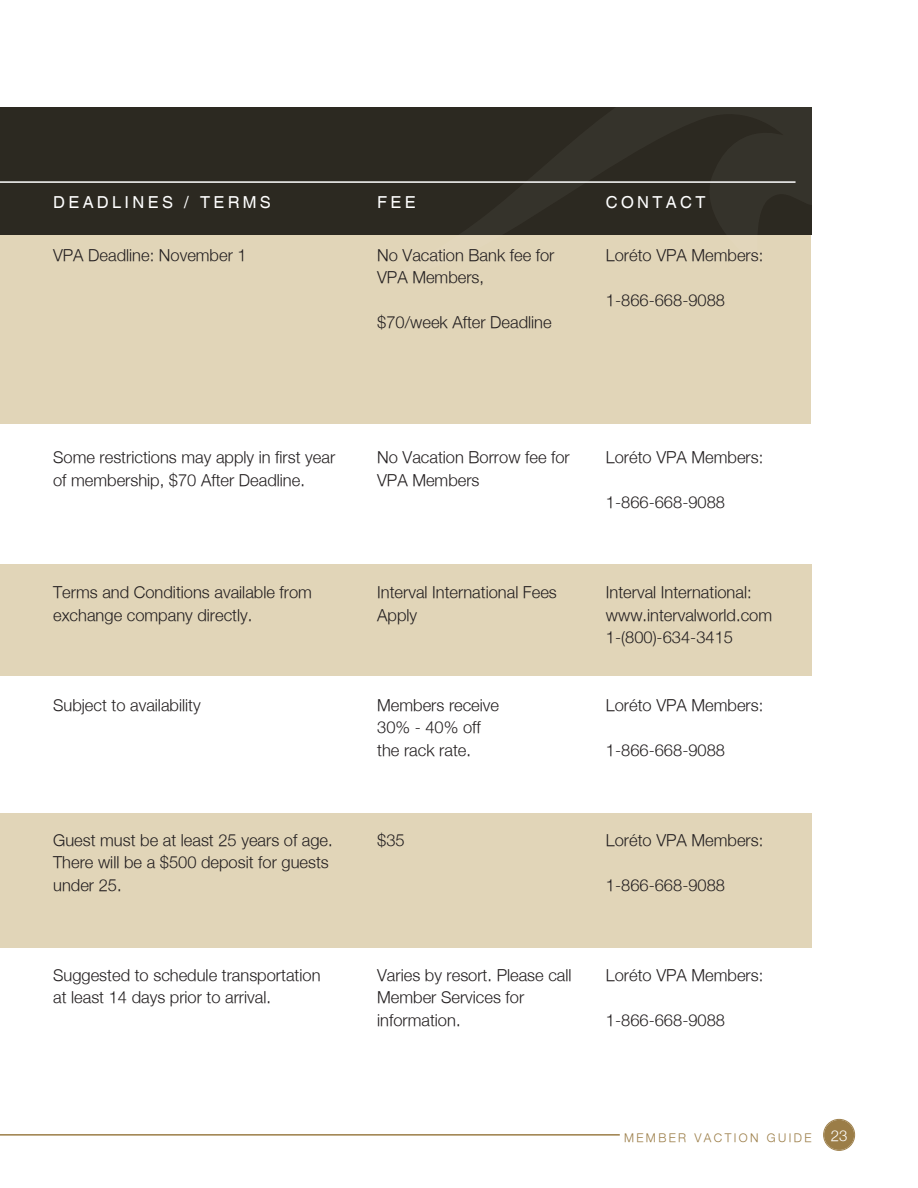
<style>
.page{position:relative;width:918px;height:1188px;background:#fff}
.page>*{position:absolute;margin:0;border:0;box-sizing:border-box;transform-origin:0 0}
.t1{font:300 16.5px "Helvetica Neue";color:#231f20}
.t2{font:16.5px "Helvetica";letter-spacing:.2em;color:#fff}
.t3{font:300 15px "Helvetica Neue";color:#fff}
.t4{font:300 12px "Helvetica Neue";letter-spacing:.2em;color:#9b7d47}
</style>
<div class="page">
<div style="left:824px;top:1120px;width:30px;height:30px;background:#9b7d47;border-radius:50%"></div>
<div style="left:823px;top:1119px;width:32px;height:32px;border:1px solid #9b7d47;border-radius:50%"></div>
<div style="left:825px;top:1121px;width:29px;height:28px;border:1px solid #9b7d47;border-radius:50%"></div>
<hr style="left:0;top:1134px;width:620px;height:2px;background:#9b7d47">
<div style="left:0;top:225px;width:811px;height:198px;background:#e1d5b8"></div>
<div style="left:0;top:107px;width:812px;height:127px;background:#2c2921"></div>
<svg style="left:382px;top:234px;width:430px;height:1px"></svg>
<div style="left:0;top:564px;width:812px;height:112px;background:#e1d5b8"></div>
<div style="left:0;top:813px;width:812px;height:135px;background:#e1d5b8"></div>
<hr style="left:0;top:181px;width:796px;height:2px;background:#fff">
<p class="t2" style="left:53px;top:193px;width:219px">DEADLINES / TERMS</p>
<p class="t2" style="left:377px;top:193px;width:40px">FEE</p>
<p class="t2" style="left:606px;top:193px;width:101px">CONTACT</p>
<p class="t1" style="left:53px;top:245px;width:195px">VPA Deadline: November 1</p>
<p class="t1" style="left:377px;top:245px;width:179px">No Vacation Bank fee for</p>
<p class="t1" style="left:377px;top:267px;width:108px">VPA Members,</p>
<p class="t1" style="left:377px;top:312px;width:176px">$70/week After Deadline</p>
<p class="t1" style="left:606px;top:245px;width:159px">Loréto VPA Members:</p>
<p class="t1" style="left:606px;top:290px;width:121px">1-866-668-9088</p>
<p class="t1" style="left:53px;top:447px;width:284px">Some restrictions may apply in first year</p>
<p class="t1" style="left:53px;top:470px;width:253px">of membership, $70 After Deadline.</p>
<p class="t1" style="left:53px;top:582px;width:260px">Terms and Conditions available from</p>
<p class="t1" style="left:53px;top:605px;width:201px">exchange company directly.</p>
<p class="t1" style="left:53px;top:695px;width:149px">Subject to availability</p>
<p class="t1" style="left:53px;top:830px;width:281px">Guest must be at least 25 years of age.</p>
<p class="t1" style="left:53px;top:852px;width:277px">There will be a $500 deposit for guests</p>
<p class="t1" style="left:53px;top:875px;width:70px">under 25.</p>
<p class="t1" style="left:53px;top:965px;width:269px">Suggested to schedule transportation</p>
<p class="t1" style="left:53px;top:987px;width:219px">at least 14 days prior to arrival.</p>
<p class="t1" style="left:377px;top:447px;width:194px">No Vacation Borrow fee for</p>
<p class="t1" style="left:377px;top:470px;width:104px">VPA Members</p>
<p class="t1" style="left:377px;top:582px;width:181px">Interval International Fees</p>
<p class="t1" style="left:377px;top:605px;width:42px">Apply</p>
<p class="t1" style="left:377px;top:695px;width:123px">Members receive</p>
<p class="t1" style="left:377px;top:717px;width:105px">30% - 40% off</p>
<p class="t1" style="left:377px;top:740px;width:95px">the rack rate.</p>
<p class="t1" style="left:377px;top:830px;width:29px">$35</p>
<p class="t1" style="left:377px;top:965px;width:196px">Varies by resort. Please call</p>
<p class="t1" style="left:377px;top:987px;width:149px">Member Services for</p>
<p class="t1" style="left:377px;top:1010px;width:85px">information.</p>
<p class="t1" style="left:606px;top:447px;width:159px">Loréto VPA Members:</p>
<p class="t1" style="left:606px;top:492px;width:121px">1-866-668-9088</p>
<p class="t1" style="left:606px;top:582px;width:147px">Interval International:</p>
<p class="t1" style="left:606px;top:605px;width:168px">www.intervalworld.com</p>
<p class="t1" style="left:606px;top:627px;width:129px">1-(800)-634-3415</p>
<p class="t1" style="left:606px;top:695px;width:159px">Loréto VPA Members:</p>
<p class="t1" style="left:606px;top:740px;width:121px">1-866-668-9088</p>
<p class="t1" style="left:606px;top:830px;width:159px">Loréto VPA Members:</p>
<p class="t1" style="left:606px;top:875px;width:121px">1-866-668-9088</p>
<p class="t1" style="left:606px;top:965px;width:159px">Loréto VPA Members:</p>
<p class="t1" style="left:606px;top:1010px;width:121px">1-866-668-9088</p>
<p class="t4" style="left:624px;top:1130px;width:189px">MEMBER VACTION GUIDE</p>
<p class="t3" style="left:831px;top:1127px;width:18px">23</p>
</div>
